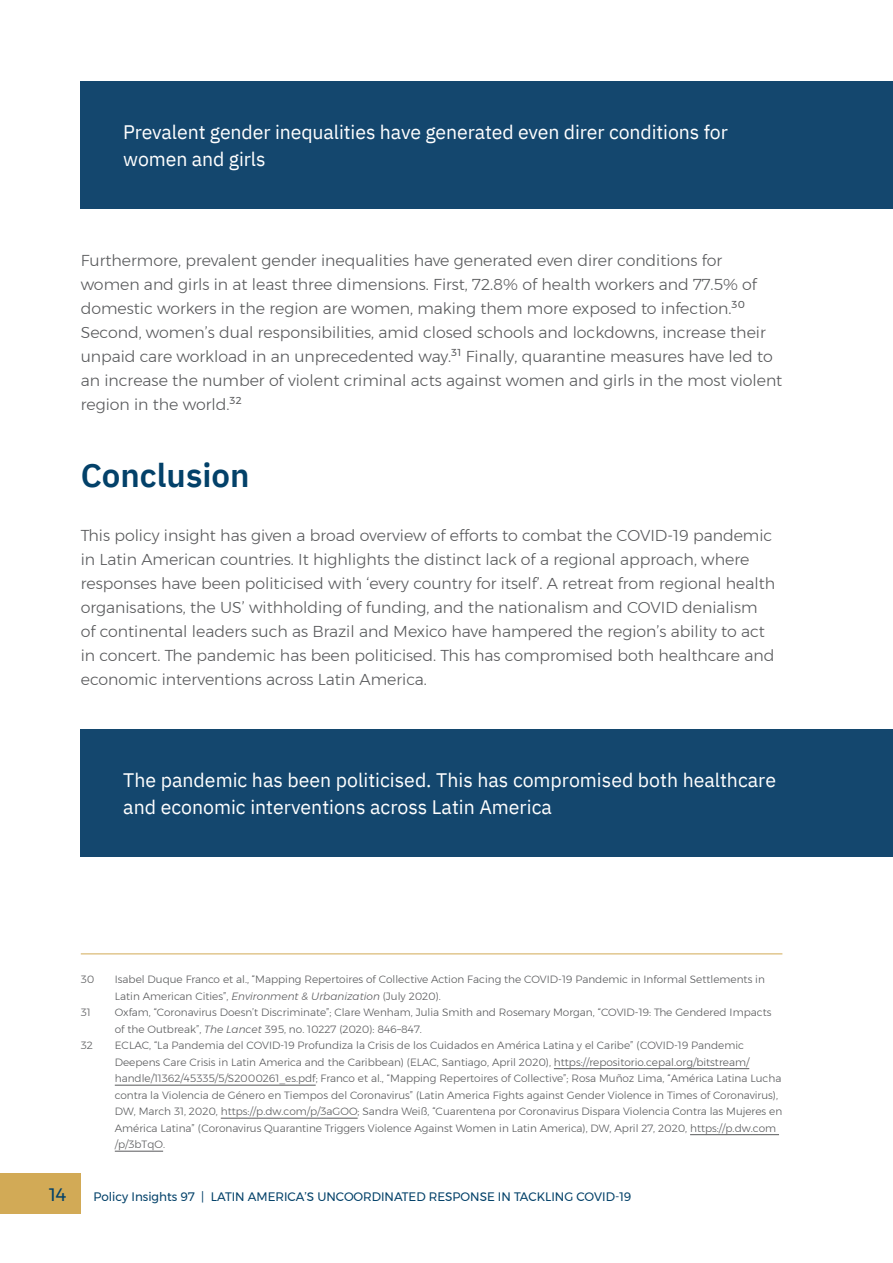
<style>
.page{position:relative;width:893px;height:1263px;background:#fff}
.page>*{position:absolute;margin:0;border:0;box-sizing:border-box;transform-origin:0 0}
.t1{font:600 33px "IBM Plex Sans";color:#034169}
.t2{font:19.5px/27px "IBM Plex Sans";color:#fff}
.t3{font:18px "Montserrat";color:#034169}
.t4{font:300 15.75px/24px "Montserrat";color:#58595b}
.t5{font:12.3px "Montserrat";color:#034169}
.t6{font:300 10.5px/16.5px "Montserrat";color:#58595b}
.s1{font-style:italic}
</style>
<div class="page">
<div style="left:0;top:1172px;width:81px;height:41px;background:#d2aa56"></div>
<hr style="left:81px;top:953px;width:701px;height:1px;background:#d2aa56">
<hr style="left:554px;top:1068px;width:195px;height:1px;background:#58595b">
<hr style="left:115px;top:1085px;width:201px;height:1px;background:#58595b">
<hr style="left:221px;top:1118px;width:137px;height:1px;background:#58595b">
<hr style="left:690px;top:1134px;width:89px;height:1px;background:#58595b">
<hr style="left:115px;top:1151px;width:48px;height:1px;background:#58595b">
<div style="left:81px;top:81px;width:812px;height:127px;background:#14476e"></div>
<div style="left:81px;top:729px;width:812px;height:128px;background:#14476e"></div>
<h2 class="t2" style="left:123px;top:116px;width:606px">Prevalent gender inequalities have generated even direr conditions for women and girls</h2>
<p class="t4" style="left:81px;top:248px;width:703px">Furthermore, prevalent gender inequalities have generated even direr conditions for women and girls in at least three dimensions. First, 72.8% of health workers and 77.5% of domestic workers in the region are women, making them more exposed to infection.<sup>30<br></sup>Second, women’s dual responsibilities, amid closed schools and lockdowns, increase their unpaid care workload in an unprecedented way.<sup>31</sup> Finally, quarantine measures have led to an increase the number of violent criminal acts against women and girls in the most violent region in the world.<sup>32</sup></p>
<h1 class="t1" style="left:81px;top:450px;width:170px">Conclusion</h1>
<p class="t4" style="left:81px;top:523px;width:696px">This policy insight has given a broad overview of efforts to combat the COVID-19 pandemic in Latin American countries. It highlights the distinct lack of a regional approach, where responses have been politicised with ‘every country for itself’. A retreat from regional health organisations, the US’ withholding of funding, and the nationalism and COVID denialism of continental leaders such as Brazil and Mexico have hampered the region’s ability to act in concert. The pandemic has been politicised. This has compromised both healthcare and economic interventions across Latin America.</p>
<h2 class="t2" style="left:123px;top:765px;width:654px">The pandemic has been politicised. This has compromised both healthcare and economic interventions across Latin America</h2>
<p class="t6" style="left:81px;top:971px;width:15px">30</p>
<p class="t6" style="left:115px;top:971px;width:652px">Isabel Duque Franco et al., “Mapping Repertoires of Collective Action Facing the COVID-19 Pandemic in Informal Settlements in<br>Latin American Cities”, <span class="s1">Environment &amp; Urbanization</span> (July 2020).</p>
<p class="t6" style="left:81px;top:1004px;width:11px">31</p>
<p class="t6" style="left:115px;top:1004px;width:658px">Oxfam, “Coronavirus Doesn’t Discriminate”; Clare Wenham, Julia Smith and Rosemary Morgan, “COVID-19: The Gendered Impacts of the Outbreak”, <span class="s1">The Lancet</span> 395, no. 10227 (2020): 846–847.</p>
<p class="t6" style="left:81px;top:1037px;width:14px">32</p>
<p class="t6" style="left:115px;top:1037px;width:669px">ECLAC, “La Pandemia del COVID-19 Profundiza la Crisis de los Cuidados en América Latina y el Caribe” (COVID-19 Pandemic Deepens Care Crisis in Latin America and the Caribbean) (ELAC, Santiago, April 2020), https://repositorio.cepal.org/bitstream/ handle/11362/45335/5/S2000261_es.pdf; Franco et al., “Mapping Repertoires of Collective”; Rosa Muñoz Lima, “América Latina Lucha contra la Violencia de Género en Tiempos del Coronavirus” (Latin America Fights against Gender Violence in Times of Coronavirus), DW, March 31, 2020, https://p.dw.com/p/3aGOO; Sandra Weiß, “Cuarentena por Coronavirus Dispara Violencia Contra las Mujeres en América Latina” (Coronavirus Quarantine Triggers Violence Against Women in Latin America), DW, April 27, 2020, https://p.dw.com /p/3bTqO.</p>
<h3 class="t3" style="left:49px;top:1181px;width:19px">14</h3>
<p class="t5" style="left:94px;top:1187px;width:539px">Policy Insights 97 | LATIN AMERICA’S UNCOORDINATED RESPONSE IN TACKLING COVID-19</p>
</div>
